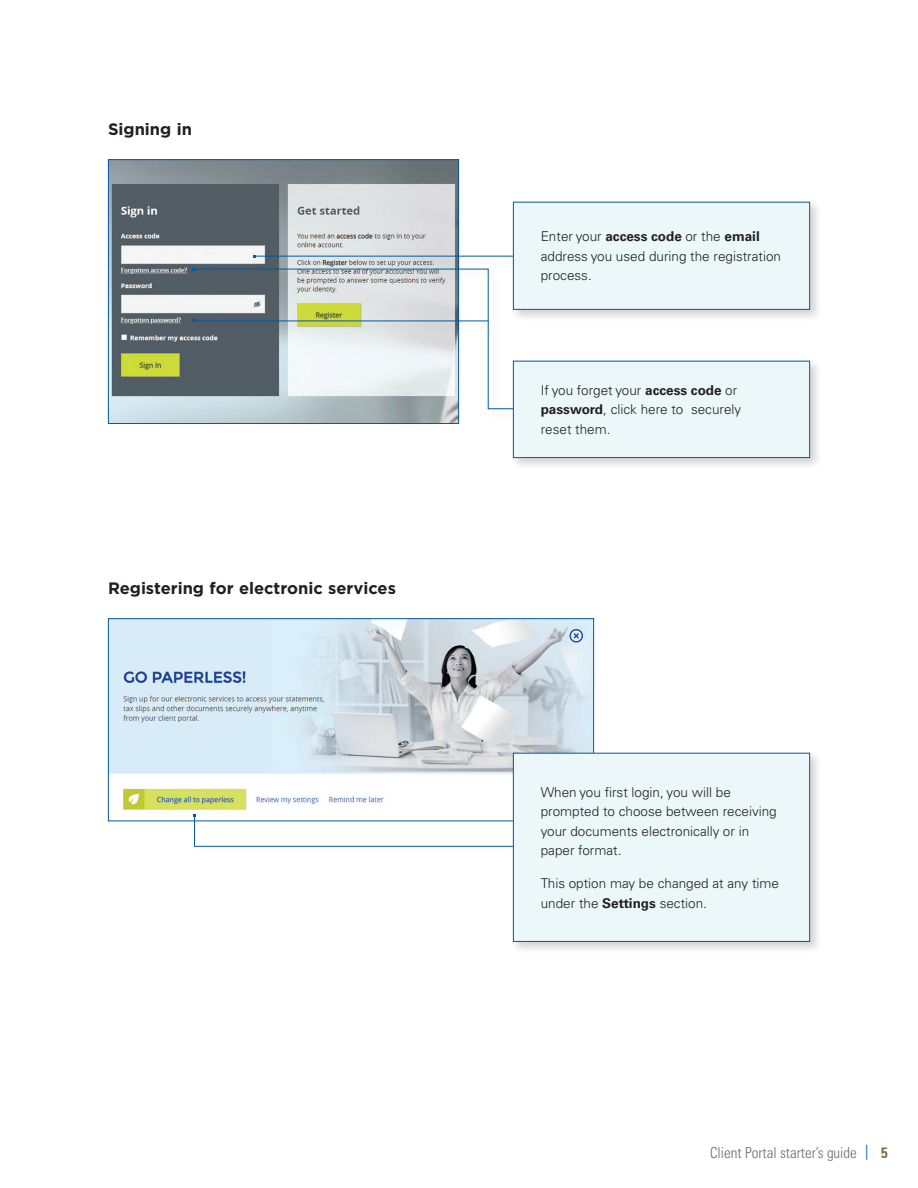
<style>
.page{position:relative;width:918px;height:1188px;background:#fff}
.page>*{position:absolute;margin:0;border:0;box-sizing:border-box;transform-origin:0 0}
.Headings{font:700 16.5px "Gotham";color:#231f20}
.t1{font:300 condensed 15px "Univers LT Pro";color:#6c6d70}
.sommaire{font:300 13.5px/19.5px "Univers LT Pro 45";color:#231f20}
.s1{font-family:"Univers LT Pro 65";font-weight:700}
.s2{font-family:"Univers LT Pro 45";font-stretch:normal;color:#0158a6}
.s3{font-weight:700;color:#806c48}
</style>
<div class="page">
<img style="left:110px;top:161px;width:347px;height:261px">
<div style="left:108px;top:159px;width:351px;height:265px;border:1px solid #0158a6"></div>
<div style="left:250px;top:252px;width:330px;height:18px;background:#231f20;opacity:.2"></div>
<hr style="left:254px;top:256px;width:315px;height:1px;background:#0158a6">
<div style="left:190px;top:265px;width:376px;height:157px;background:#231f20;opacity:.2"></div>
<svg style="left:193px;top:268px;width:362px;height:141px"></svg>
<img style="left:110px;top:620px;width:482px;height:190px">
<div style="left:510px;top:199px;width:313px;height:123px;background:#231f20;opacity:.2"></div>
<div style="left:513px;top:202px;width:297px;height:107px;background:#ecf7fa"></div>
<div style="left:513px;top:202px;width:297px;height:108px;border:1px solid #0158a6"></div>
<div style="left:510px;top:358px;width:313px;height:113px;background:#231f20;opacity:.2"></div>
<div style="left:513px;top:361px;width:297px;height:97px;background:#ecf7fa"></div>
<div style="left:513px;top:361px;width:297px;height:97px;border:1px solid #0158a6"></div>
<div style="left:189px;top:317px;width:311px;height:18px;background:#231f20;opacity:.2"></div>
<hr style="left:193px;top:321px;width:296px;height:1px;background:#0158a6">
<svg style="left:193px;top:814px;width:317px;height:33px"></svg>
<div style="left:510px;top:750px;width:313px;height:204px;background:#231f20;opacity:.2"></div>
<div style="left:513px;top:753px;width:297px;height:188px;background:#ecf7fa"></div>
<div style="left:513px;top:753px;width:297px;height:189px;border:1px solid #0158a6"></div>
<h1 class="Headings" style="left:108px;top:118px;width:86px">Signing in</h1>
<h1 class="Headings" style="left:108px;top:577px;width:289px">Registering for electronic services</h1>
<p class="sommaire" style="left:541px;top:226px;width:242px">Enter your <span class="s1">access code</span> or the <span class="s1">email </span>address you used during the registration process.</p>
<p class="sommaire" style="left:541px;top:380px;width:202px">If you forget your <span class="s1">access code</span> or <span class="s1">password</span>, click here to securely reset them.</p>
<p class="sommaire" style="left:541px;top:782px;width:238px">When you first login, you will be prompted to choose between receiving your documents electronically or in paper format.</p>
<p class="sommaire" style="left:541px;top:873px;width:240px">This option may be changed at any time under the <span class="s1">Settings</span> section.</p>
<p class="t1" style="left:710px;top:1142px;width:179px">Client Portal starter’s guide <span class="s2">|</span> <span class="s3">5</span></p>
</div>
